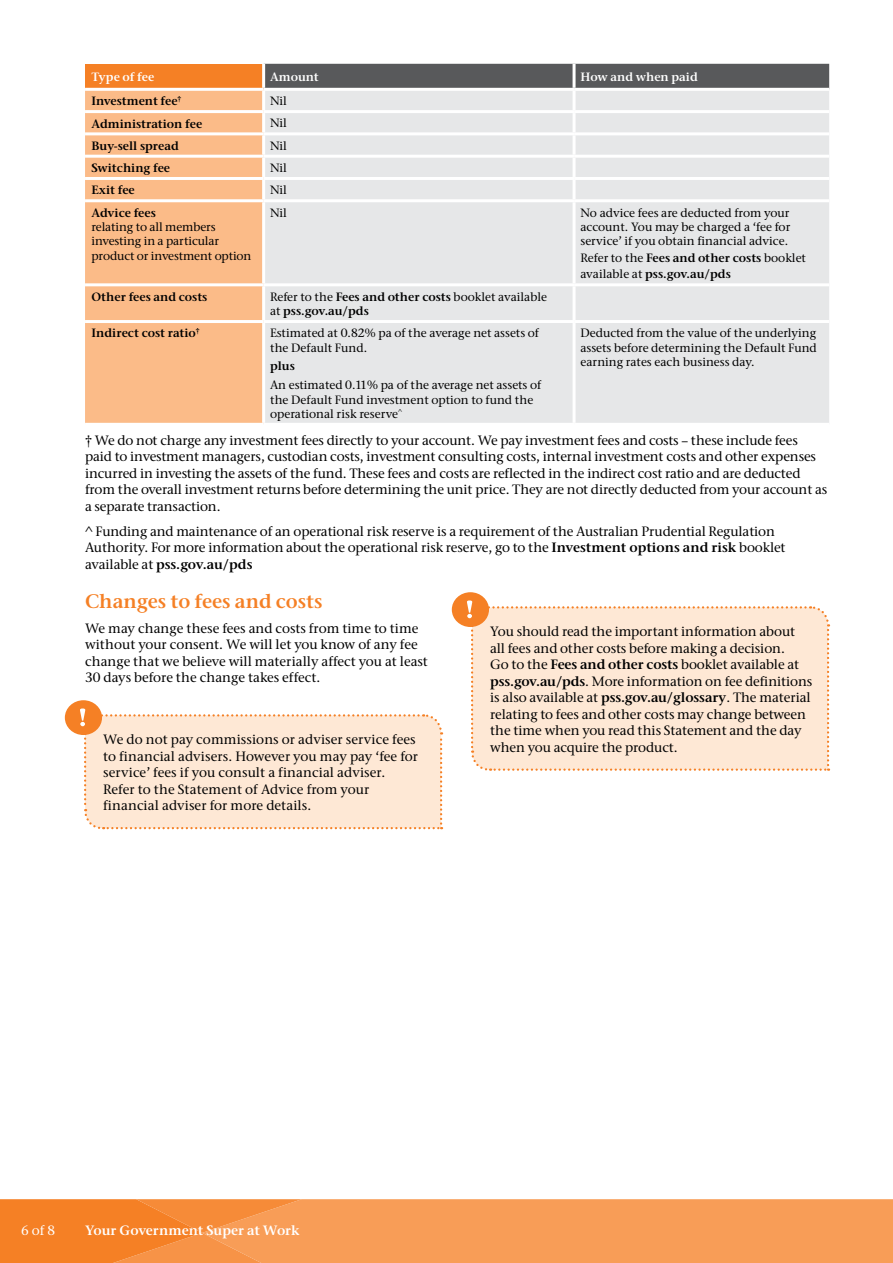
<style>
.page{position:relative;width:893px;height:1263px;background:#fff}
.page>*{position:absolute;margin:0;border:0;box-sizing:border-box;transform-origin:0 0}
.t1{font:19.5px "Stone Serif ITC Semi";color:#f58025}
.para{font:500 13.5px/16.5px "Stone Serif ITC";letter-spacing:-.01em;color:#000}
.Important_Note_-_Bod{font:500 13.5px/16.5px "Stone Serif ITC";letter-spacing:-.005em;color:#000}
.t2{font:13.5px "Stone Serif ITC Semi";color:#fff}
.t3{font:500 13.5px "Stone Serif ITC";color:#fff}
.para_table{font:500 12px/14.4px "Stone Serif ITC";color:#000}
.para_table-2{font:12px/16.5px "Stone Serif ITC Semi";color:#000}
.para_table-3{font:12px "Stone Serif ITC Semi";color:#fff}
.s1{font-family:"Stone Serif ITC Semi";font-weight:400}
.s2{font-family:"Stone Serif ITC";font-weight:500}
</style>
<div class="page">
<svg style="left:0;top:1199px;width:893px;height:64px;background:#f7964c"></svg>
<div style="left:65px;top:700px;width:37px;height:35px;background:#f58025;border-radius:50%"></div>
<svg style="left:80px;top:708px;width:363px;height:122px;background:#fde7d4"></svg>
<div style="left:85px;top:64px;width:179px;height:25px;background:#f58025"></div>
<div style="left:265px;top:64px;width:564px;height:24px;background:#58595b"></div>
<div style="left:85px;top:91px;width:177px;height:332px;background:#fbbb88"></div>
<div style="left:265px;top:91px;width:564px;height:332px;background:#e6e7e8"></div>
<hr style="left:262px;top:64px;width:3px;height:24px;background:#fff">
<hr style="left:85px;top:88px;width:179px;height:3px;background:#fff">
<hr style="left:85px;top:110px;width:179px;height:3px;background:#fff">
<hr style="left:264px;top:110px;width:310px;height:3px;background:#fff">
<hr style="left:574px;top:110px;width:255px;height:3px;background:#fff">
<hr style="left:85px;top:132px;width:179px;height:3px;background:#fff">
<hr style="left:264px;top:132px;width:310px;height:3px;background:#fff">
<hr style="left:574px;top:132px;width:255px;height:3px;background:#fff">
<hr style="left:85px;top:155px;width:179px;height:3px;background:#fff">
<hr style="left:264px;top:155px;width:310px;height:3px;background:#fff">
<hr style="left:574px;top:155px;width:255px;height:3px;background:#fff">
<hr style="left:85px;top:177px;width:179px;height:3px;background:#fff">
<hr style="left:264px;top:177px;width:310px;height:3px;background:#fff">
<hr style="left:574px;top:177px;width:255px;height:3px;background:#fff">
<hr style="left:85px;top:199px;width:179px;height:3px;background:#fff">
<hr style="left:264px;top:199px;width:310px;height:3px;background:#fff">
<hr style="left:574px;top:199px;width:255px;height:3px;background:#fff">
<hr style="left:85px;top:283px;width:179px;height:3px;background:#fff">
<hr style="left:264px;top:283px;width:310px;height:3px;background:#fff">
<hr style="left:574px;top:283px;width:255px;height:3px;background:#fff">
<hr style="left:85px;top:320px;width:179px;height:3px;background:#fff">
<hr style="left:264px;top:320px;width:310px;height:3px;background:#fff">
<hr style="left:574px;top:320px;width:255px;height:3px;background:#fff">
<hr style="left:573px;top:64px;width:3px;height:24px;background:#fff">
<hr style="left:573px;top:91px;width:3px;height:19px;background:#fff">
<hr style="left:573px;top:113px;width:3px;height:19px;background:#fff">
<hr style="left:573px;top:135px;width:3px;height:20px;background:#fff">
<hr style="left:573px;top:158px;width:3px;height:19px;background:#fff">
<hr style="left:573px;top:180px;width:3px;height:19px;background:#fff">
<hr style="left:573px;top:202px;width:3px;height:81px;background:#fff">
<hr style="left:573px;top:286px;width:3px;height:34px;background:#fff">
<hr style="left:573px;top:323px;width:3px;height:100px;background:#fff">
<div style="left:452px;top:592px;width:37px;height:35px;background:#f58025;border-radius:50%"></div>
<svg style="left:467px;top:600px;width:363px;height:171px;background:#fde7d3"></svg>
<p class="para_table-3" style="left:91px;top:70px;width:64px">Type of fee</p>
<p class="para_table-3" style="left:270px;top:70px;width:50px">Amount</p>
<p class="para_table-3" style="left:580px;top:70px;width:119px">How and when paid</p>
<p class="para_table-2" style="left:91px;top:93px;width:92px">Investment fee<sup>†</sup></p>
<p class="para_table" style="left:270px;top:94px;width:18px">Nil</p>
<p class="para_table-2" style="left:91px;top:115px;width:112px">Administration fee</p>
<p class="para_table" style="left:270px;top:116px;width:18px">Nil</p>
<p class="para_table-2" style="left:91px;top:137px;width:89px">Buy-sell spread</p>
<p class="para_table" style="left:270px;top:138px;width:18px">Nil</p>
<p class="para_table-2" style="left:91px;top:160px;width:80px">Switching fee</p>
<p class="para_table" style="left:270px;top:161px;width:18px">Nil</p>
<p class="para_table-2" style="left:91px;top:182px;width:45px">Exit fee</p>
<p class="para_table" style="left:270px;top:183px;width:18px">Nil</p>
<p class="para_table" style="left:91px;top:205px;width:162px"><span class="s1">Advice fees<br></span>relating to all members investing in a particular product or investment option</p>
<p class="para_table" style="left:270px;top:205px;width:18px">Nil</p>
<p class="para_table" style="left:580px;top:205px;width:211px;text-align:justify">No advice fees are deducted from your account. You may be charged a ‘fee for service’ if you obtain financial advice.</p>
<p class="para_table-2" style="left:580px;top:249px;width:227px"><span class="s2">Refer to the</span> Fees and other costs <span class="s2">booklet available at</span> pss.gov.au/pds</p>
<p class="para_table-2" style="left:91px;top:288px;width:118px">Other fees and costs</p>
<p class="para_table-2" style="left:270px;top:289px;width:278px;line-height:14.4px"><span class="s2">Refer to the</span> Fees and other costs <span class="s2">booklet available at</span> pss.gov.au/pds</p>
<p class="para_table-2" style="left:91px;top:325px;width:110px">Indirect cost ratio<sup>†</sup></p>
<p class="para_table" style="left:270px;top:326px;width:271px">Estimated at 0.82% pa of the average net assets of the Default Fund.</p>
<p class="para_table-2" style="left:270px;top:358px;width:26px">plus</p>
<p class="para_table" style="left:270px;top:378px;width:273px">An estimated 0.11% pa of the average net assets of the Default Fund investment option to fund the operational risk reserve<sup>^</sup></p>
<p class="para_table" style="left:580px;top:326px;width:238px;text-align:justify">Deducted from the value of the underlying assets before determining the Default Fund earning rates each business day.</p>
<p class="para" style="left:85px;top:432px;width:744px">† We do not charge any investment fees directly to your account. We pay investment fees and costs – these include fees paid to investment managers, custodian costs, investment consulting costs, internal investment costs and other expenses incurred in investing the assets of the fund. These fees and costs are reflected in the indirect cost ratio and are deducted from the overall investment returns before determining the unit price. They are not directly deducted from your account as a separate transaction.</p>
<p class="para" style="left:85px;top:523px;width:702px">^ Funding and maintenance of an operational risk reserve is a requirement of the Australian Prudential Regulation<br>Authority. For more information about the operational risk reserve, go to the <span class="s1">Investment options and risk</span> booklet available at <span class="s1">pss.gov.au/pds</span></p>
<h3 class="t1" style="left:85px;top:589px;width:239px">Changes to fees and costs</h3>
<p class="para" style="left:85px;top:620px;width:344px">We may change these fees and costs from time to time without your consent. We will let you know of any fee change that we believe will materially affect you at least 30 days before the change takes effect.</p>
<p class="Important_Note_-_Bod" style="left:103px;top:731px;width:316px">We do not pay commissions or adviser service fees to financial advisers. However you may pay ‘fee for service’ fees if you consult a financial adviser.<br>Refer to the Statement of Advice from your financial adviser for more details.</p>
<p class="Important_Note_-_Bod" style="left:490px;top:623px;width:324px">You should read the important information about all fees and other costs before making a decision.<br>Go to the <span class="s1">Fees and other costs</span> booklet available at <span class="s1">pss.gov.au/pds</span>. More information on fee definitions is also available at <span class="s1">pss.gov.au/glossary</span>. The material relating to fees and other costs may change between the time when you read this Statement and the day when you acquire the product.</p>
<p class="t3" style="left:21px;top:1222px;width:36px">6 of 8</p>
<p class="t2" style="left:85px;top:1221px;width:216px">Your Government Super at Work</p>
</div>
